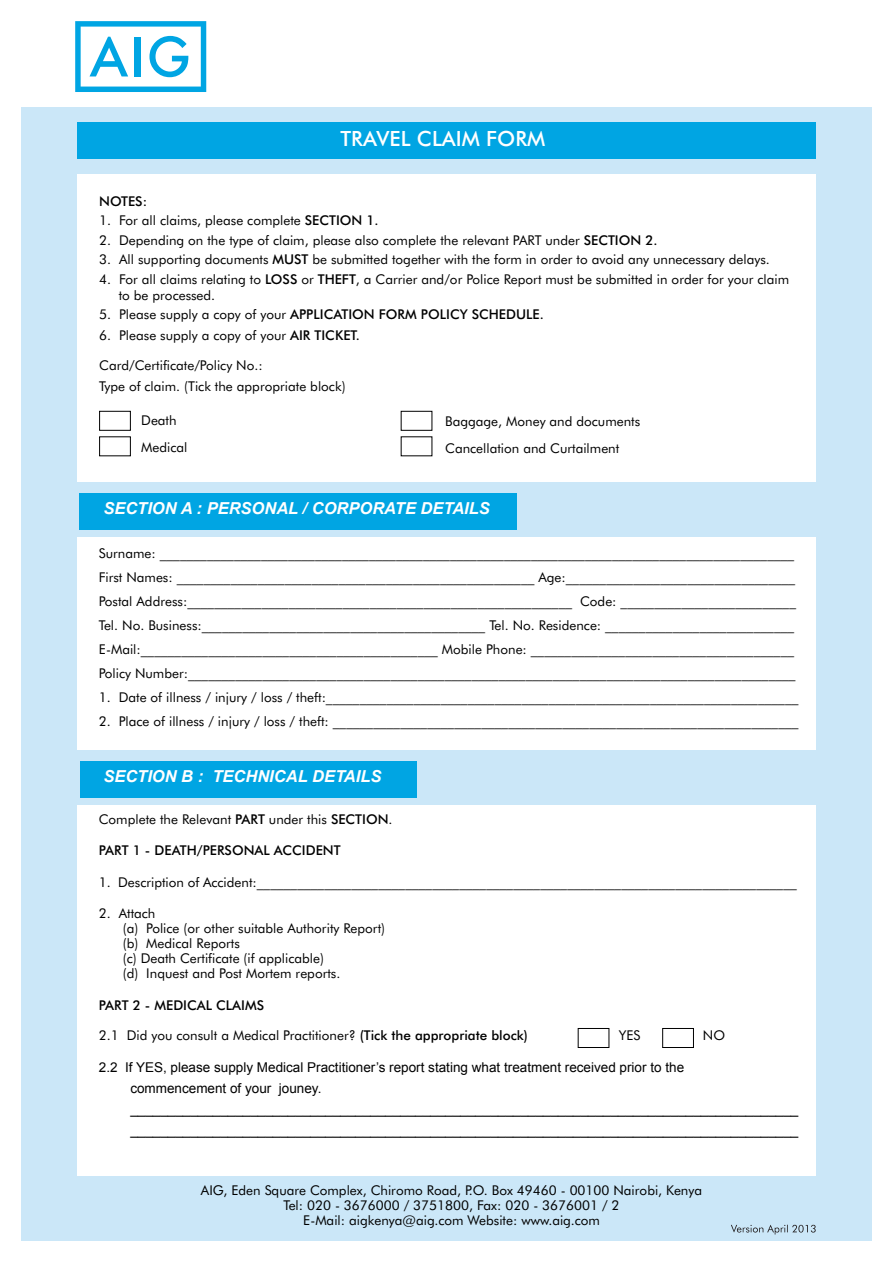
<style>
.page{position:relative;width:893px;height:1263px;background:#fff}
.page>*{position:absolute;margin:0;border:0;box-sizing:border-box;transform-origin:0 0}
.t1{font:500 21px "AIG Futura";color:#fff}
.t2{font:italic 700 16.5px "Arial";color:#fff}
.t3{font:13.5px/15px "AIG Futura";color:#000}
.t4{font:13.5px/21.1px "Arial";color:#000}
.t5{font:500 13.5px "AIG Futura";color:#000}
.s1{font-weight:500}
.s2{font-weight:400}
</style>
<div class="page">
<div style="left:21px;top:107px;width:851px;height:1133px;background:#cbe7f8"></div>
<div style="left:77px;top:174px;width:739px;height:1001px;background:#fff"></div>
<div style="left:77px;top:122px;width:739px;height:37px;background:#00a5e3"></div>
<div style="left:65px;top:483px;width:754px;height:54px;background:#cbe7f8"></div>
<div style="left:65px;top:750px;width:754px;height:55px;background:#cbe7f8"></div>
<div style="left:80px;top:493px;width:437px;height:37px;background:#00a5e3"></div>
<div style="left:80px;top:761px;width:337px;height:36px;background:#00a5e3"></div>
<div style="left:99px;top:411px;width:32px;height:20px;border:1px solid #000"></div>
<div style="left:401px;top:411px;width:31px;height:20px;border:1px solid #000"></div>
<div style="left:578px;top:1028px;width:31px;height:20px;border:1px solid #000"></div>
<div style="left:662px;top:1028px;width:32px;height:20px;border:1px solid #000"></div>
<div style="left:99px;top:436px;width:32px;height:20px;border:1px solid #000"></div>
<svg style="left:75px;top:21px;width:131px;height:71px"></svg>
<svg style="left:731px;top:1225px;width:85px;height:9px"></svg>
<h1 class="t1" style="left:341px;top:126px;width:206px">TRAVEL CLAIM FORM</h1>
<p class="t5" style="left:99px;top:193px;width:50px">NOTES:</p>
<p class="t3" style="left:99px;top:213px;width:281px">1. For all claims, please complete <span class="s1">SECTION 1.</span></p>
<p class="t3" style="left:99px;top:232px;width:560px">2. Depending on the type of claim, please also complete the relevant PART under <span class="s1">SECTION 2.</span></p>
<p class="t3" style="left:99px;top:252px;width:672px">3. All supporting documents <span class="s1">MUST</span> be submitted together with the form in order to avoid any unnecessary delays.</p>
<p class="t3" style="left:119px;top:272px;width:672px;line-height:15.5px;text-indent:-19px">4. For all claims relating to <span class="s1">LOSS</span> or <span class="s1">THEFT</span>, a Carrier and/or Police Report must be submitted in order for your claim to be processed.</p>
<p class="t5" style="left:99px;top:306px;width:446px"><span class="s2">5. Please supply a copy of your</span> APPLICATION FORM POLICY SCHEDULE.</p>
<p class="t3" style="left:99px;top:328px;width:262px">6. Please supply a copy of your <span class="s1">AIR TICKET.</span></p>
<p class="t3" style="left:99px;top:355px;width:248px;line-height:21px">Card/Certificate/Policy No.:<br>Type of claim. (Tick the appropriate block)</p>
<p class="t3" style="left:141px;top:406px;width:48px;line-height:27px">Death<br>Medical</p>
<p class="t3" style="left:445px;top:408px;width:197px;line-height:27px">Baggage, Money and documents<br>Cancellation and Curtailment</p>
<p class="t2" style="left:103px;top:498px;width:388px">SECTION A : PERSONAL / CORPORATE DETAILS</p>
<p class="t3" style="left:99px;top:541px;width:699px;line-height:24px">Surname: ______________________________________________________________________________________________ First Names: _____________________________________________________ Age:__________________________________ Postal Address:_________________________________________________________ Code: __________________________ Tel. No. Business:__________________________________________ Tel. No. Residence: ____________________________ E-Mail:____________________________________________ Mobile Phone: _______________________________________ Policy Number:__________________________________________________________________________________________</p>
<p class="t3" style="left:99px;top:689px;width:701px">1. Date of illness / injury / loss / theft:______________________________________________________________________</p>
<p class="t3" style="left:99px;top:713px;width:701px">2. Place of illness / injury / loss / theft: _____________________________________________________________________</p>
<p class="t2" style="left:103px;top:766px;width:280px">SECTION B : TECHNICAL DETAILS</p>
<p class="t3" style="left:99px;top:811px;width:295px">Complete the Relevant <span class="s1">PART</span> under this <span class="s1">SECTION</span>.</p>
<p class="t5" style="left:99px;top:842px;width:243px">PART 1 - DEATH/PERSONAL ACCIDENT</p>
<p class="t3" style="left:99px;top:874px;width:700px">1. Description of Accident:________________________________________________________________________________</p>
<p class="t3" style="left:123px;top:906px;width:264px;text-indent:-24px">2. Attach<br>(a) Police (or other suitable Authority Report) (b) Medical Reports<br>(c) Death Certificate (if applicable)<br>(d) Inquest and Post Mortem reports.</p>
<p class="t5" style="left:99px;top:996px;width:167px">PART 2 - MEDICAL CLAIMS</p>
<p class="t3" style="left:99px;top:1028px;width:431px">2.1 Did you consult a Medical Practitioner? <span class="s1">(Tick the appropriate block)</span></p>
<p class="t3" style="left:619px;top:1028px;width:23px">YES</p>
<p class="t3" style="left:703px;top:1028px;width:24px">NO</p>
<p class="t4" style="left:130px;top:1057px;width:670px;text-indent:-31px">2.2 If YES, please supply Medical Practitioner’s report stating what treatment received prior to the<br>commencement of your jouney. _________________________________________________________________________________________ _________________________________________________________________________________________</p>
<p class="t3" style="left:201px;top:1182px;width:503px;text-align:center">AIG, Eden Square Complex, Chiromo Road, P.O. Box 49460 - 00100 Nairobi, Kenya<br>Tel: 020 - 3676000 / 3751800, Fax: 020 - 3676001 / 2<br>E-Mail: aigkenya@aig.com Website: www.aig.com</p>
</div>
